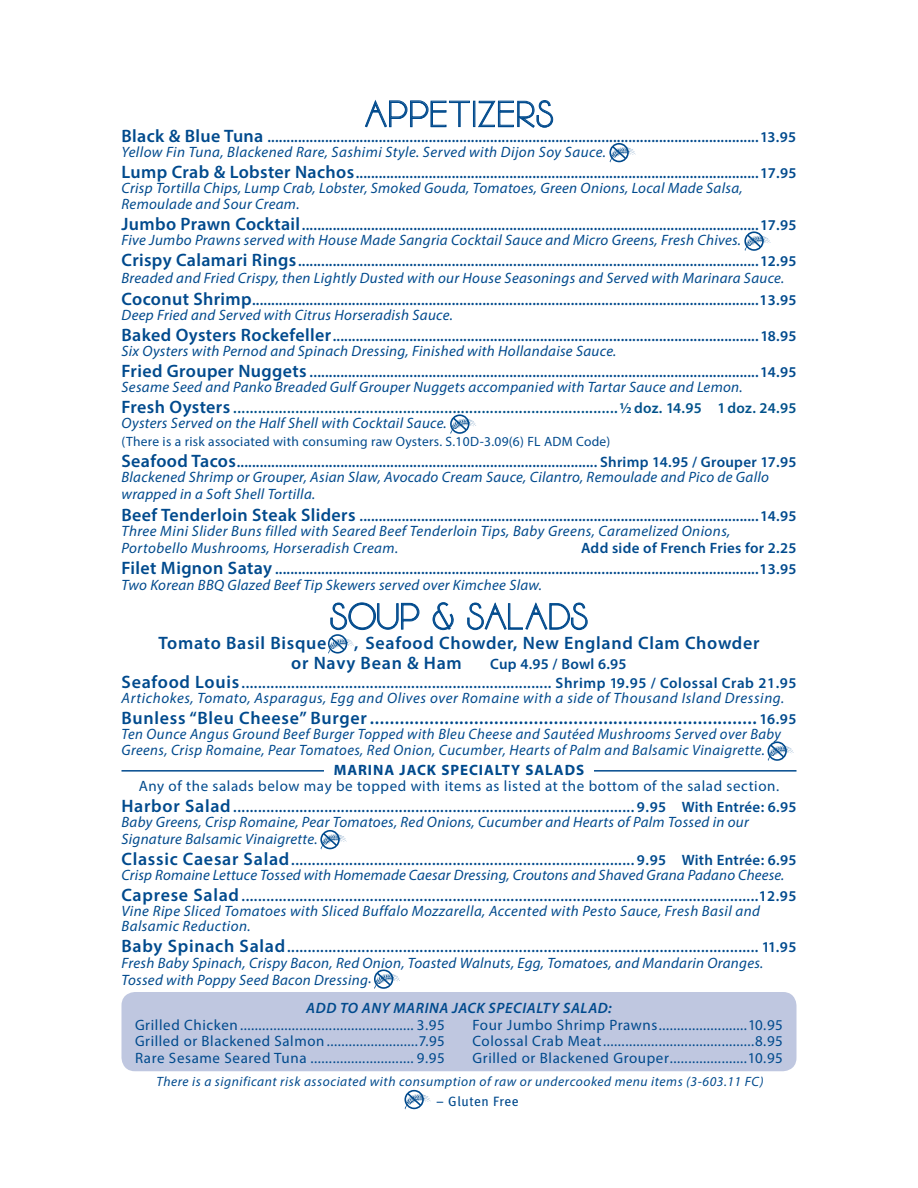
<style>
.page{position:relative;width:918px;height:1188px;background:#fff}
.page>*{position:absolute;margin:0;border:0;box-sizing:border-box;transform-origin:0 0}
.t1{font:36px "Moonbeam";letter-spacing:.03em;color:#004a8d}
.t2{font:600 18px/19.5px "Myriad Pro";letter-spacing:.04em;color:#004a8d}
.t3{font:600 15px/15px "Myriad Pro";letter-spacing:.02em;color:#004a8d}
.t4{font:italic 15px/16.5px "Myriad Pro";letter-spacing:.03em;color:#004a8d}
.t5{font:15px "Myriad Pro";letter-spacing:.04em;color:#004a8d}
.t6{font:600 15px/21px "Myriad Pro";letter-spacing:.02em;color:#01518a}
.t7{font:600 15px/18.8px "Myriad Pro";letter-spacing:.04em;color:#004a8d}
.t8{font:italic 600 15px "Myriad Pro";letter-spacing:.04em;color:#004a8d}
.t9{font:700 15px "Myriad Pro";letter-spacing:.06em;color:#004a8d}
.t10{font:italic 13.5px "Myriad Pro";letter-spacing:.04em;color:#004a8d}
.t11{font:13.5px "Myriad Pro";letter-spacing:.02em;color:#004a8d}
.t12{font:13.5px "Meta";letter-spacing:.04em;color:#004a8d}
.s1{font-size:18px}
.s2{font-weight:400;font-style:italic}
.s3{font-weight:400;font-style:italic;color:#004a8d}
.s4{font-size:18px;color:#004a8d}
.s5{font-size:15px}
.s6{font-weight:400}
</style>
<div class="page">
<div style="left:122px;top:992px;width:674px;height:79px;background:#bfc7e0;border-radius:14px"></div>
<svg style="left:365px;top:100px;width:105px;height:27px"></svg>
<div style="left:473px;top:101px;width:2px;height:26px;border:1px solid #004a8d"></div>
<svg style="left:478px;top:100px;width:75px;height:28px"></svg>
<svg style="left:609px;top:143px;width:26px;height:20px"></svg>
<svg style="left:744px;top:231px;width:26px;height:20px"></svg>
<svg style="left:450px;top:414px;width:26px;height:20px"></svg>
<svg style="left:433px;top:602px;width:21px;height:28px"></svg>
<svg style="left:467px;top:602px;width:121px;height:28px"></svg>
<svg style="left:328px;top:602px;width:92px;height:52px"></svg>
<svg style="left:768px;top:741px;width:26px;height:20px"></svg>
<hr style="left:122px;top:770px;width:202px;height:2px;background:#004a8d">
<hr style="left:594px;top:770px;width:203px;height:2px;background:#004a8d">
<svg style="left:320px;top:830px;width:26px;height:20px"></svg>
<svg style="left:374px;top:969px;width:26px;height:20px"></svg>
<svg style="left:404px;top:1090px;width:27px;height:19px"></svg>
<h1 class="t1" style="left:365px;top:98px;width:190px">APPETIZERS</h1>
<p class="t3" style="left:122px;top:129px;width:676px"><span class="s1">Black &amp; Blue Tuna</span> ................................................................................................................................13.95<br><span class="s2">Yellow Fin Tuna, Blackened Rare, Sashimi Style. Served with Dijon Soy Sauce.</span></p>
<p class="t3" style="left:122px;top:165px;width:676px"><span class="s1">Lump Crab &amp; Lobster Nachos</span>.........................................................................................................17.95<br><span class="s2">Crisp Tortilla Chips, Lump Crab, Lobster, Smoked Gouda, Tomatoes, Green Onions, Local Made Salsa,</span></p>
<p class="t3" style="left:122px;top:193px;width:677px;line-height:21px"><span class="s2">Remoulade and Sour Cream.<br></span><span class="s1">Jumbo Prawn Cocktail</span>.......................................................................................................................17.95</p>
<p class="t3" style="left:122px;top:229px;width:677px;line-height:21px"><span class="s2">Five Jumbo Prawns served with House Made Sangria Cocktail Sauce and Micro Greens, Fresh Chives.<br></span><span class="s1">Crispy Calamari Rings</span>........................................................................................................................12.95</p>
<p class="t3" style="left:122px;top:266px;width:677px;line-height:22.5px"><span class="s2">Breaded and Fried Crispy, then Lightly Dusted with our House Seasonings and Served with Marinara Sauce.<br></span><span class="s1">Coconut Shrimp</span>....................................................................................................................................13.95</p>
<p class="t3" style="left:122px;top:304px;width:677px;line-height:21px"><span class="s2">Deep Fried and Served with Citrus Horseradish Sauce.<br></span><span class="s1">Baked Oysters Rockefeller</span>...............................................................................................................18.95</p>
<p class="t3" style="left:122px;top:340px;width:676px;line-height:21px"><span class="s2">Six Oysters with Pernod and Spinach Dressing, Finished with Hollandaise Sauce.<br></span><span class="s1">Fried Grouper Nuggets</span> .....................................................................................................................14.95</p>
<p class="t6" style="left:121px;top:376px;width:677px"><span class="s3">Sesame Seed and Panko Breaded Gulf Grouper Nuggets accompanied with Tartar Sauce and Lemon.<br></span><span class="s4">Fresh Oysters</span> .............................................................................................½ doz. 14.95 1 doz. 24.95</p>
<p class="t4" style="left:122px;top:415px;width:327px">Oysters Served on the Half Shell with Cocktail Sauce.</p>
<p class="t11" style="left:122px;top:433px;width:490px">(There is a risk associated with consuming raw Oysters. S.10D-3.09(6) FL ADM Code)</p>
<p class="t3" style="left:121px;top:454px;width:677px"><span class="s1">Seafood Tacos</span>.............................................................................................. Shrimp 14.95 / Grouper 17.95<br><span class="s2">Blackened Shrimp or Grouper, Asian Slaw, Avocado Cream Sauce, Cilantro, Remoulade and Pico de Gallo</span></p>
<p class="t3" style="left:121px;top:482px;width:677px;line-height:22.5px"><span class="s2">wrapped in a Soft Shell Tortilla.<br></span><span class="s1">Beef Tenderloin Steak Sliders</span> ........................................................................................................14.95</p>
<p class="t4" style="left:122px;top:523px;width:610px">Three Mini Slider Buns filled with Seared Beef Tenderloin Tips, Baby Greens, Caramelized Onions,<br>Portobello Mushrooms, Horseradish Cream.</p>
<p class="t3" style="left:122px;top:537px;width:677px;line-height:21px;text-align:right">Add side of French Fries for 2.25<br><span class="s1">Filet Mignon Satay</span> ..............................................................................................................................13.95</p>
<p class="t4" style="left:122px;top:577px;width:422px">Two Korean BBQ Glazed Beef Tip Skewers served over Kimchee Slaw.</p>
<h1 class="t1" style="left:330px;top:600px;width:259px">SOUP &amp; SALADS</h1>
<p class="t2" style="left:158px;top:633px;width:170px">Tomato Basil Bisque</p>
<p class="t2" style="left:291px;top:633px;width:470px;text-indent:63px">, Seafood Chowder, New England Clam Chowder or Navy Bean &amp; Ham</p>
<p class="t7" style="left:122px;top:654px;width:677px;text-indent:369px">Cup 4.95 / Bowl 6.95<br><span class="s1">Seafood Louis</span> ........................................................................... Shrimp 19.95 / Colossal Crab 21.95</p>
<p class="t4" style="left:122px;top:689px;width:664px">Artichokes, Tomato, Asparagus, Egg and Olives over Romaine with a side of Thousand Island Dressing.</p>
<p class="t2" style="left:122px;top:707px;width:677px">Bunless “Bleu Cheese” Burger.............................................................................. <span class="s5">16.95</span></p>
<p class="t4" style="left:122px;top:725px;width:661px">Ten Ounce Angus Ground Beef Burger Topped with Bleu Cheese and Sautéed Mushrooms Served over Baby<br>Greens, Crisp Romaine, Pear Tomatoes, Red Onion, Cucumber, Hearts of Palm and Balsamic Vinaigrette.</p>
<p class="t9" style="left:334px;top:760px;width:252px">MARINA JACK SPECIALTY SALADS</p>
<p class="t3" style="left:122px;top:775px;width:677px;line-height:21px;text-align:center"><span class="s6">Any of the salads below may be topped with items as listed at the bottom of the salad section.<br></span><span class="s1">Harbor Salad</span>................................................................................................. 9.95 With Entrée: 6.95</p>
<p class="t4" style="left:122px;top:814px;width:629px">Baby Greens, Crisp Romaine, Pear Tomatoes, Red Onions, Cucumber and Hearts of Palm Tossed in our<br>Signature Balsamic Vinaigrette.</p>
<p class="t3" style="left:122px;top:852px;width:677px"><span class="s1">Classic Caesar Salad</span>................................................................................... 9.95 With Entrée: 6.95<br><span class="s2">Crisp Romaine Lettuce Tossed with Homemade Caesar Dressing, Croutons and Shaved Grana Padano Cheese.</span></p>
<p class="t3" style="left:121px;top:888px;width:677px"><span class="s1">Caprese Salad</span>.............................................................................................................................12.95<br><span class="s2">Vine Ripe Sliced Tomatoes with Sliced Buffalo Mozzarella, Accented with Pesto Sauce, Fresh Basil and<br>Balsamic Reduction.</span></p>
<p class="t3" style="left:122px;top:938px;width:677px;line-height:16.5px"><span class="s1">Baby Spinach Salad</span>.................................................................................................................. 11.95<br><span class="s2">Fresh Baby Spinach, Crispy Bacon, Red Onion, Toasted Walnuts, Egg, Tomatoes, and Mandarin Oranges.<br>Tossed with Poppy Seed Bacon Dressing.</span></p>
<p class="t8" style="left:306px;top:998px;width:307px">ADD TO ANY MARINA JACK SPECIALTY SALAD:</p>
<p class="t5" style="left:135px;top:1015px;width:311px">Grilled Chicken............................................... 3.95</p>
<p class="t5" style="left:473px;top:1015px;width:312px">Four Jumbo Shrimp Prawns........................10.95</p>
<p class="t5" style="left:135px;top:1032px;width:311px">Grilled or Blackened Salmon .........................7.95</p>
<p class="t5" style="left:473px;top:1032px;width:312px">Colossal Crab Meat.........................................8.95</p>
<p class="t5" style="left:135px;top:1048px;width:311px">Rare Sesame Seared Tuna ............................ 9.95</p>
<p class="t5" style="left:473px;top:1048px;width:312px">Grilled or Blackened Grouper.....................10.95</p>
<p class="t10" style="left:156px;top:1073px;width:609px">There is a significant risk associated with consumption of raw or undercooked menu items (3-603.11 FC)</p>
<p class="t12" style="left:436px;top:1094px;width:84px">– Gluten Free</p>
</div>
